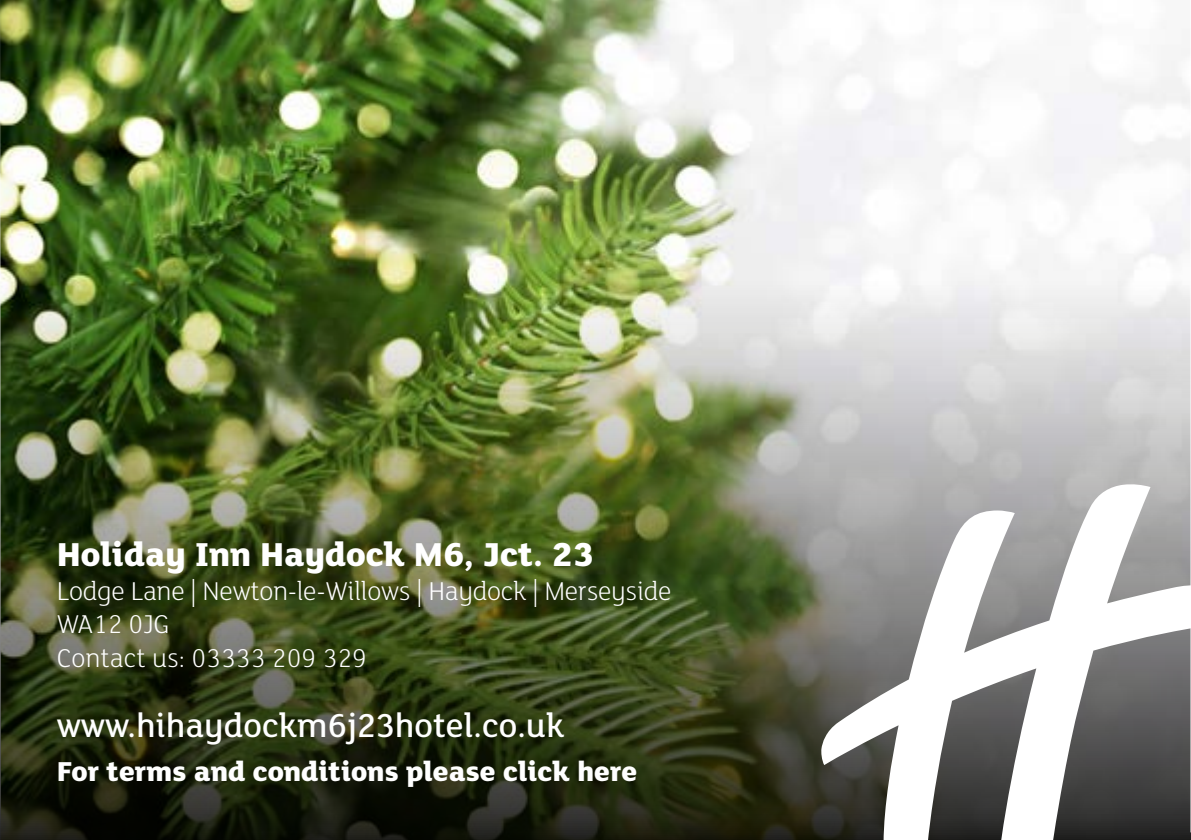
<style>
.page{position:relative;width:1191px;height:840px;background:#fff}
.page>*{position:absolute;margin:0;border:0;box-sizing:border-box;transform-origin:0 0}
.t1{font:500 36px "FS Lola";color:#fff}
.t2{font:800 36px "FS Lola";color:#fff}
.t3{font:800 29.8px "FS Lola";color:#fff}
.t4{font:300 28px/33.6px "FS Lola";letter-spacing:-.01em;color:#fff}
</style>
<div class="page">
<img style="left:0;top:0;width:1190px;height:278px">
<img style="left:0;top:278px;width:1190px;height:561px">
<svg style="left:821px;top:483px;width:370px;height:356px"></svg>
<hr style="left:1190px;top:0;width:1px;height:831px;background:#fff">
<p class="t2" style="left:57px;top:529px;width:539px">Holiday Inn Haydock M6, Jct. 23</p>
<p class="t4" style="left:57px;top:572px;width:616px">Lodge Lane | Newton-le-Willows | Haydock | Merseyside<br>WA12 0JG<br>Contact us: 03333 209 329</p>
<p class="t1" style="left:57px;top:701px;width:509px">www.hihaydockm6j23hotel.co.uk</p>
<p class="t3" style="left:57px;top:750px;width:582px">For terms and conditions please click here</p>
</div>
